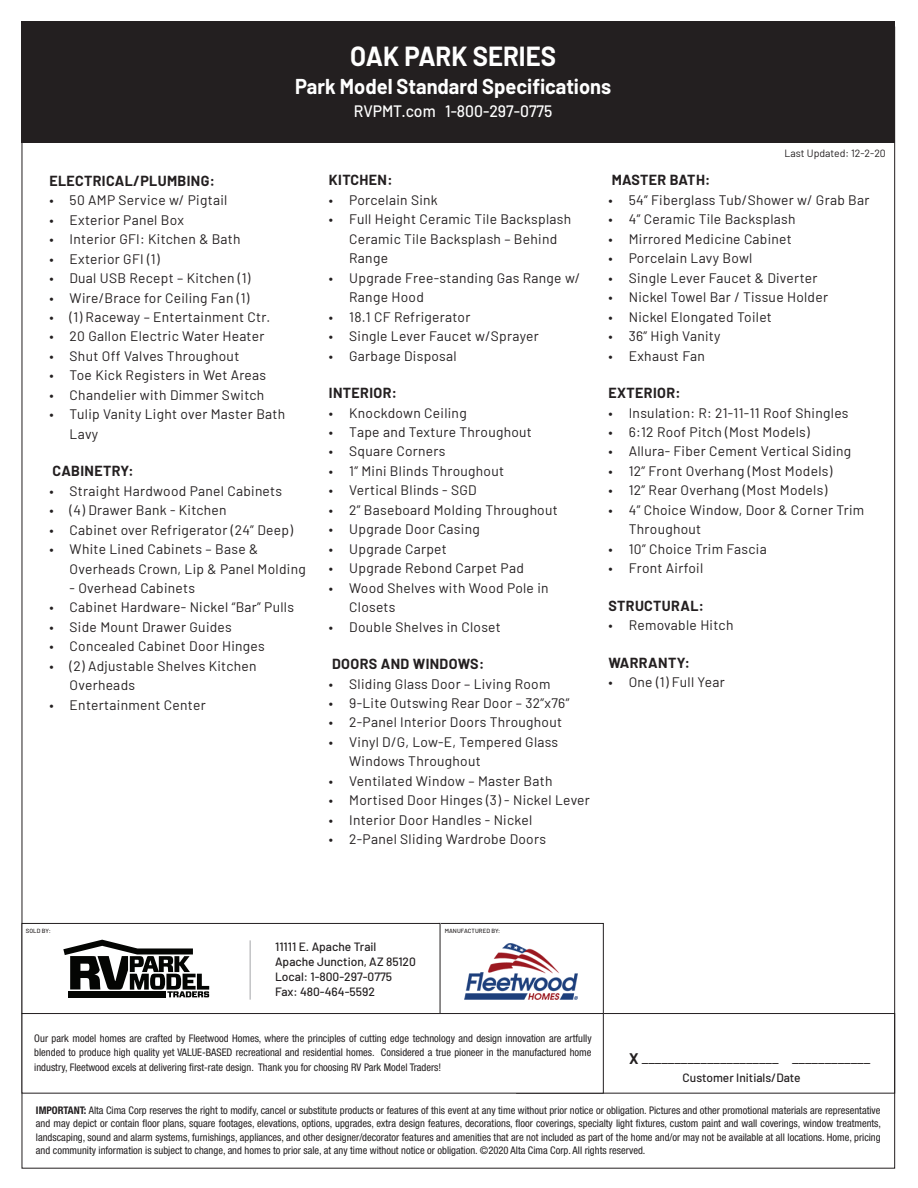
<style>
.page{position:relative;width:918px;height:1188px;background:#fff}
.page>*{position:absolute;margin:0;border:0;box-sizing:border-box;transform-origin:0 0}
.t1{font:700 27px "Barlow";color:#fff;scale:.95 1}
.t2{font:700 21px "Barlow";color:#fff;scale:.95 1}
.t3{font:500 16.5px "Barlow";color:#fff;scale:.95 1}
.t4{font:15px "Barlow";color:#231f20}
.Headers{font:700 14.25px "Barlow";letter-spacing:.025em;color:#231f20}
.t5{font:13.8px/19.5px "Barlow";letter-spacing:.02em;color:#231f20}
.t6{font:500 12px/15px "Barlow";color:#231f20}
.heading_new{font:condensed 10.5px/13.5px "Helvetica Neue LT Std";color:#231f20;text-align:justify}
.t7{font:10.5px "Barlow";color:#231f20}
.t8{font:500 6px "Barlow";letter-spacing:.01em;color:#231f20}
.s1{font-weight:700}
</style>
<div class="page">
<div style="left:438px;top:923px;width:166px;height:91px;border:1px solid #231f20"></div>
<div style="left:22px;top:923px;width:418px;height:91px;border:1px solid #231f20"></div>
<div style="left:22px;top:21px;width:873px;height:122px;background:#231f20"></div>
<hr style="left:250px;top:940px;width:1px;height:60px;background:#a4a5a9">
<div style="left:516px;top:1013px;width:379px;height:81px;border:1px solid #231f20"></div>
<svg style="left:63px;top:940px;width:146px;height:57px"></svg>
<img style="left:465px;top:944px;width:112px;height:56px">
<div style="left:22px;top:1014px;width:581px;height:79px;background:#fff"></div>
<div style="left:22px;top:1013px;width:582px;height:81px;border:1px solid #231f20"></div>
<p class="t1" style="left:350px;top:36px;width:218px">OAK PARK SERIES</p>
<p class="t2" style="left:295px;top:71px;width:334px">Park Model Standard Specifications</p>
<p class="t3" style="left:354px;top:99px;width:210px">RVPMT.com 1-800-297-0775</p>
<p class="t7" style="left:785px;top:145px;width:103px">Last Updated: 12-2-20</p>
<p class="Headers" style="left:49px;top:170px;width:167px">ELECTRICAL/PLUMBING:</p>
<p class="t5" style="left:49px;top:189px;width:179px">• 50 AMP Service w/ Pigtail</p>
<p class="t5" style="left:49px;top:209px;width:136px">• Exterior Panel Box</p>
<p class="t5" style="left:49px;top:228px;width:193px">• Interior GFI: Kitchen &amp; Bath</p>
<p class="t5" style="left:49px;top:248px;width:112px">• Exterior GFI (1)</p>
<p class="t5" style="left:49px;top:267px;width:203px">• Dual USB Recept – Kitchen (1)</p>
<p class="t5" style="left:49px;top:287px;width:202px">• Wire/Brace for Ceiling Fan (1)</p>
<p class="t5" style="left:49px;top:306px;width:222px">• (1) Raceway – Entertainment Ctr.</p>
<p class="t5" style="left:49px;top:326px;width:217px">• 20 Gallon Electric Water Heater</p>
<p class="t5" style="left:49px;top:345px;width:191px">• Shut Off Valves Throughout</p>
<p class="t5" style="left:49px;top:365px;width:218px">• Toe Kick Registers in Wet Areas</p>
<p class="t5" style="left:49px;top:384px;width:217px">• Chandelier with Dimmer Switch</p>
<p class="t5" style="left:70px;top:404px;width:217px;text-indent:-20px">• Tulip Vanity Light over Master Bath<br>Lavy</p>
<p class="Headers" style="left:53px;top:461px;width:83px">CABINETRY:</p>
<p class="t5" style="left:49px;top:480px;width:234px">• Straight Hardwood Panel Cabinets</p>
<p class="t5" style="left:49px;top:499px;width:179px">• (4) Drawer Bank - Kitchen</p>
<p class="t5" style="left:49px;top:519px;width:245px">• Cabinet over Refrigerator (24” Deep)</p>
<p class="t5" style="left:70px;top:538px;width:238px;text-indent:-20px">• White Lined Cabinets – Base &amp;<br>Overheads Crown, Lip &amp; Panel Molding</p>
<p class="t5" style="left:70px;top:577px;width:127px">- Overhead Cabinets</p>
<p class="t5" style="left:49px;top:597px;width:246px">• Cabinet Hardware- Nickel “Bar” Pulls</p>
<p class="t5" style="left:49px;top:616px;width:184px">• Side Mount Drawer Guides</p>
<p class="t5" style="left:49px;top:636px;width:217px">• Concealed Cabinet Door Hinges</p>
<p class="t5" style="left:70px;top:655px;width:188px;text-indent:-20px">• (2) Adjustable Shelves Kitchen<br>Overheads</p>
<p class="t5" style="left:49px;top:694px;width:158px">• Entertainment Center</p>
<p class="Headers" style="left:329px;top:170px;width:65px">KITCHEN:</p>
<p class="t5" style="left:329px;top:189px;width:110px">• Porcelain Sink</p>
<p class="t5" style="left:349px;top:209px;width:224px;text-indent:-20px">• Full Height Ceramic Tile Backsplash<br>Ceramic Tile Backsplash – Behind<br>Range</p>
<p class="t5" style="left:349px;top:267px;width:233px;text-indent:-20px">• Upgrade Free-standing Gas Range w/<br>Range Hood</p>
<p class="t5" style="left:329px;top:306px;width:143px">• 18.1 CF Refrigerator</p>
<p class="t5" style="left:329px;top:325px;width:211px">• Single Lever Faucet w/Sprayer</p>
<p class="t5" style="left:329px;top:345px;width:129px">• Garbage Disposal</p>
<p class="Headers" style="left:329px;top:382px;width:70px">INTERIOR:</p>
<p class="t5" style="left:329px;top:402px;width:139px">• Knockdown Ceiling</p>
<p class="t5" style="left:329px;top:421px;width:204px">• Tape and Texture Throughout</p>
<p class="t5" style="left:329px;top:441px;width:118px">• Square Corners</p>
<p class="t5" style="left:329px;top:460px;width:177px">• 1” Mini Blinds Throughout</p>
<p class="t5" style="left:329px;top:480px;width:149px">• Vertical Blinds - SGD</p>
<p class="t5" style="left:329px;top:499px;width:230px">• 2” Baseboard Molding Throughout</p>
<p class="t5" style="left:329px;top:518px;width:152px">• Upgrade Door Casing</p>
<p class="t5" style="left:329px;top:538px;width:119px">• Upgrade Carpet</p>
<p class="t5" style="left:329px;top:557px;width:196px">• Upgrade Rebond Carpet Pad</p>
<p class="t5" style="left:349px;top:577px;width:201px;text-indent:-20px">• Wood Shelves with Wood Pole in<br>Closets</p>
<p class="t5" style="left:329px;top:616px;width:173px">• Double Shelves in Closet</p>
<p class="Headers" style="left:332px;top:653px;width:154px">DOORS AND WINDOWS:</p>
<p class="t5" style="left:329px;top:673px;width:223px">• Sliding Glass Door – Living Room</p>
<p class="t5" style="left:329px;top:692px;width:242px">• 9-Lite Outswing Rear Door – 32”x76”</p>
<p class="t5" style="left:329px;top:712px;width:235px">• 2-Panel Interior Doors Throughout</p>
<p class="t5" style="left:349px;top:731px;width:211px;text-indent:-20px">• Vinyl D/G, Low-E, Tempered Glass<br>Windows Throughout</p>
<p class="t5" style="left:329px;top:770px;width:225px">• Ventilated Window – Master Bath</p>
<p class="t5" style="left:329px;top:789px;width:263px">• Mortised Door Hinges (3) - Nickel Lever</p>
<p class="t5" style="left:329px;top:809px;width:205px">• Interior Door Handles - Nickel</p>
<p class="t5" style="left:329px;top:828px;width:219px">• 2-Panel Sliding Wardrobe Doors</p>
<p class="Headers" style="left:612px;top:170px;width:100px">MASTER BATH:</p>
<p class="t5" style="left:609px;top:189px;width:262px">• 54” Fiberglass Tub/Shower w/ Grab Bar</p>
<p class="t5" style="left:609px;top:209px;width:189px">• 4” Ceramic Tile Backsplash</p>
<p class="t5" style="left:609px;top:228px;width:185px">• Mirrored Medicine Cabinet</p>
<p class="t5" style="left:609px;top:247px;width:145px">• Porcelain Lavy Bowl</p>
<p class="t5" style="left:609px;top:267px;width:211px">• Single Lever Faucet &amp; Diverter</p>
<p class="t5" style="left:609px;top:286px;width:221px">• Nickel Towel Bar / Tissue Holder</p>
<p class="t5" style="left:609px;top:306px;width:165px">• Nickel Elongated Toilet</p>
<p class="t5" style="left:609px;top:325px;width:114px">• 36” High Vanity</p>
<p class="t5" style="left:609px;top:345px;width:98px">• Exhaust Fan</p>
<p class="Headers" style="left:609px;top:382px;width:74px">EXTERIOR:</p>
<p class="t5" style="left:609px;top:402px;width:241px">• Insulation: R: 21-11-11 Roof Shingles</p>
<p class="t5" style="left:609px;top:421px;width:203px">• 6:12 Roof Pitch (Most Models)</p>
<p class="t5" style="left:609px;top:441px;width:244px">• Allura- Fiber Cement Vertical Siding</p>
<p class="t5" style="left:609px;top:460px;width:225px">• 12” Front Overhang (Most Models)</p>
<p class="t5" style="left:609px;top:480px;width:220px">• 12” Rear Overhang (Most Models)</p>
<p class="t5" style="left:629px;top:499px;width:237px;text-indent:-20px">• 4” Choice Window, Door &amp; Corner Trim<br>Throughout</p>
<p class="t5" style="left:609px;top:538px;width:160px">• 10” Choice Trim Fascia</p>
<p class="t5" style="left:609px;top:557px;width:96px">• Front Airfoil</p>
<p class="Headers" style="left:609px;top:595px;width:97px">STRUCTURAL:</p>
<p class="t5" style="left:609px;top:614px;width:126px">• Removable Hitch</p>
<p class="Headers" style="left:609px;top:652px;width:83px">WARRANTY:</p>
<p class="t5" style="left:609px;top:671px;width:118px">• One (1) Full Year</p>
<p class="t8" style="left:26px;top:926px;width:26px">SOLD BY:</p>
<p class="t8" style="left:445px;top:926px;width:57px">MANUFACTURED BY:</p>
<p class="t6" style="left:275px;top:938px;width:142px">11111 E. Apache Trail<br>Apache Junction, AZ 85120</p>
<p class="t6" style="left:275px;top:968px;width:119px">Local: 1-800-297-0775<br>Fax: 480-464-5592</p>
<p class="heading_new" style="left:34px;top:1032px;width:559px">Our park model homes are crafted by Fleetwood Homes, where the principles of cutting edge technology and design innovation are artfully blended to produce high quality yet VALUE-BASED recreational and residential homes. Considered a true pioneer in the manufactured home</p>
<p class="heading_new" style="left:34px;top:1060px;width:408px">industry, Fleetwood excels at delivering first-rate design. Thank you for choosing RV Park Model Traders!</p>
<p class="t4" style="left:629px;top:1048px;width:243px"><span class="s1">X</span> _____________________ ____________</p>
<p class="t6" style="left:683px;top:1069px;width:119px">Customer Initials/Date</p>
<p class="heading_new" style="left:36px;top:1103px;width:847px"><span class="s1">IMPORTANT:</span> Alta Cima Corp reserves the right to modify, cancel or substitute products or features of this event at any time without prior notice or obligation. Pictures and other promotional materials are representative and may depict or contain floor plans, square footages, elevations, options, upgrades, extra design features, decorations, floor coverings, specialty light fixtures, custom paint and wall coverings, window treatments, landscaping, sound and alarm systems, furnishings, appliances, and other designer/decorator features and amenities that are not included as part of the home and/or may not be available at all locations. Home, pricing and community information is subject to change, and homes to prior sale, at any time without notice or obligation. ©2020 Alta Cima Corp. All rights reserved.</p>
</div>
